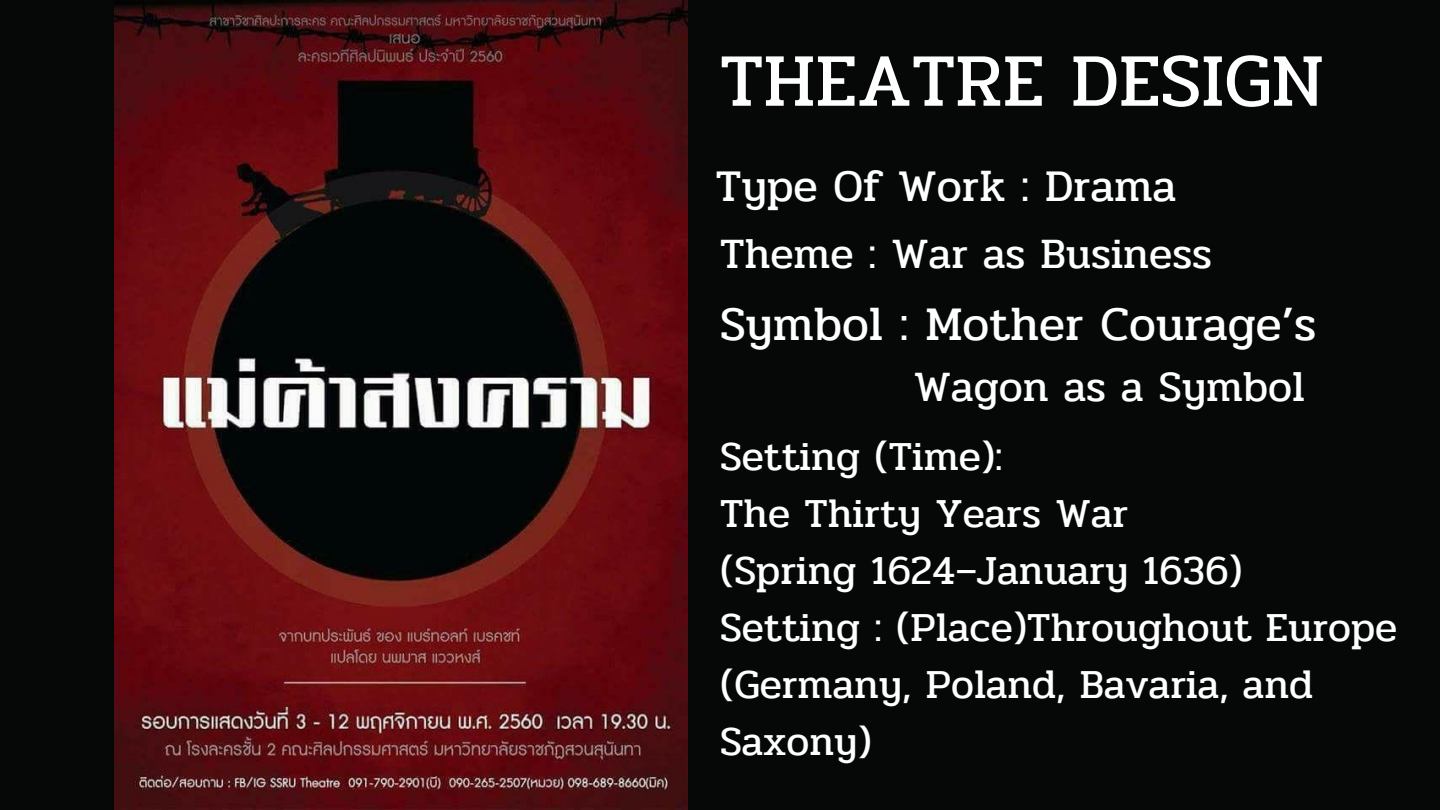
<style>
.page{position:relative;width:1440px;height:810px;background:#060808}
.page>*{position:absolute;margin:0;border:0;box-sizing:border-box;transform-origin:0 0}
.t1{font:76.3px "Pridi";color:#fff}
.t2{font:48px "Pridi";color:#fff}
.t3{font:45px "Pridi";color:#fff}
.t4{font:43px "Pridi";color:#fff}
.t5{font:41px/57px "Pridi";color:#fff}
</style>
<div class="page">
<img style="left:114px;top:0;width:573px;height:810px">
<h1 class="t1" style="left:720px;top:22px;width:606px">THEATRE DESIGN</h1>
<p class="t3" style="left:716px;top:152px;width:462px">Type Of Work : Drama</p>
<p class="t4" style="left:720px;top:221px;width:494px">Theme : War as Business</p>
<p class="t2" style="left:720px;top:287px;width:598px">Symbol : Mother Courage’s</p>
<p class="t4" style="left:914px;top:354px;width:393px">Wagon as a Symbol</p>
<p class="t5" style="left:720px;top:428px;width:679px">Setting (Time):<br>The Thirty Years War<br>(Spring 1624–January 1636)<br>Setting : (Place)Throughout Europe (Germany, Poland, Bavaria, and<br>Saxony)</p>
</div>
